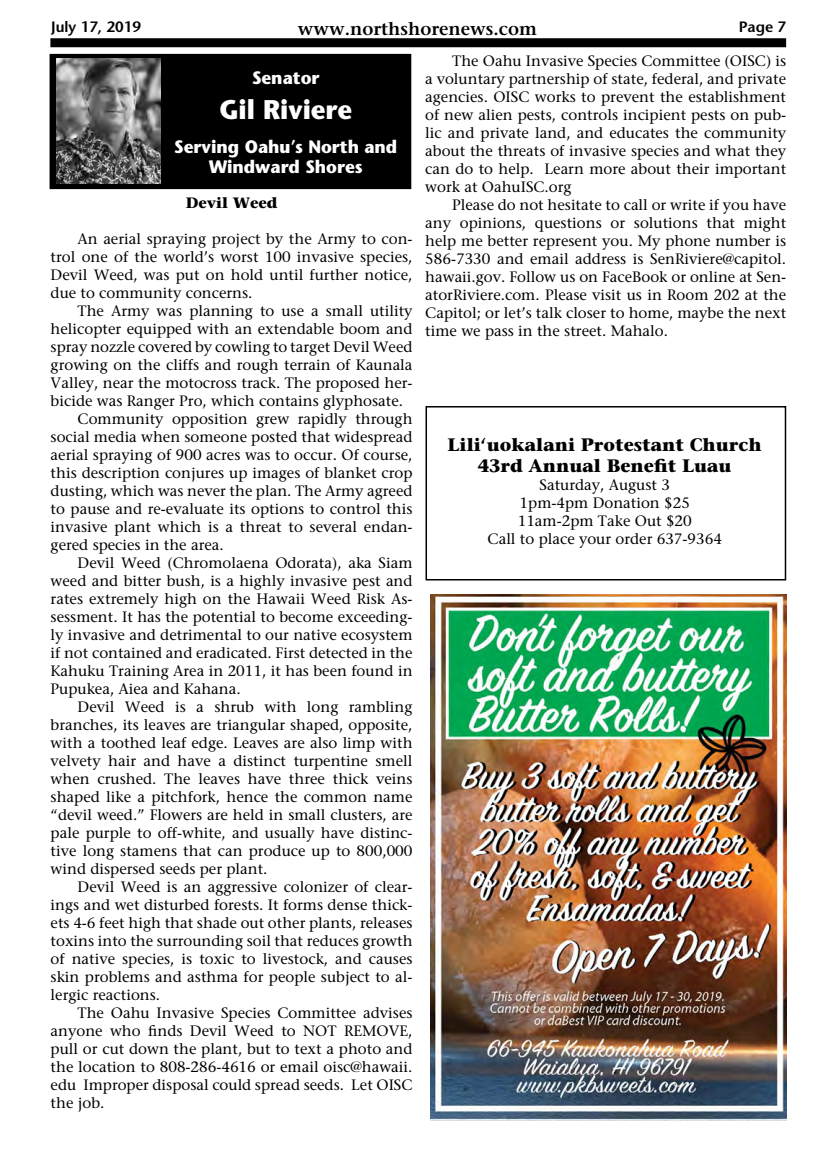
<style>
.page{position:relative;width:837px;height:1161px;background:#fff}
.page>*{position:absolute;margin:0;border:0;box-sizing:border-box;transform-origin:0 0}
.t1{font:700 27px "Stone Sans";color:#fff;scale:.95 1}
.t2{font:700 18px/21.6px "Stone Serif";color:#000;text-align:center}
.t3{font:700 18px/19.5px "Stone Sans";color:#fff;text-align:center;scale:.95 1}
.t4{font:600 18px "Stone Serif";color:#000}
.t5{font:15px/18px "Stone Serif";color:#000;text-align:justify}
.t6{font:600 15px "Stone Sans";color:#000}
.t7{font:700 15px "Stone Serif";color:#000}
</style>
<div class="page">
<div style="left:50px;top:38px;width:736px;height:9px;background:#000"></div>
<div style="left:50px;top:54px;width:361px;height:135px;background:#000"></div>
<img style="left:57px;top:58px;width:104px;height:126px">
<div style="left:426px;top:406px;width:360px;height:174px;border:2px solid #000"></div>
<img style="left:430px;top:594px;width:356px;height:526px">
<p class="t6" style="left:51px;top:18px;width:91px">July 17, 2019</p>
<p class="t4" style="left:298px;top:17px;width:241px">www.northshorenews.com</p>
<p class="t6" style="left:739px;top:18px;width:49px">Page 7</p>
<p class="t3" style="left:252px;top:68px;width:73px">Senator</p>
<h1 class="t1" style="left:219px;top:92px;width:141px">Gil Riviere</h1>
<p class="t3" style="left:174px;top:137px;width:236px">Serving Oahu’s North and<br>Windward Shores</p>
<p class="t7" style="left:186px;top:194px;width:93px">Devil Weed</p>
<p class="t5" style="left:51px;top:230px;width:363px;text-indent:27px">An aerial spraying project by the Army to con&shy;trol one of the world’s worst 100 invasive species, Devil Weed, was put on hold until further notice, due to community concerns.</p>
<p class="t5" style="left:78px;top:302px;width:336px">The Army was planning to use a small utility</p>
<p class="t5" style="left:51px;top:320px;width:363px">helicopter equipped with an extendable boom and</p>
<p class="t5" style="left:51px;top:338px;width:363px">spray nozzle covered by cowling to target Devil Weed</p>
<p class="t5" style="left:51px;top:356px;width:363px">growing on the cliffs and rough terrain of Kaunala</p>
<p class="t5" style="left:51px;top:374px;width:363px">Valley, near the motocross track. The proposed her-</p>
<p class="t5" style="left:51px;top:392px;width:354px">bicide was Ranger Pro, which contains glyphosate.</p>
<p class="t5" style="left:78px;top:410px;width:336px">Community opposition grew rapidly through</p>
<p class="t5" style="left:51px;top:428px;width:363px">social media when someone posted that widespread</p>
<p class="t5" style="left:51px;top:446px;width:363px">aerial spraying of 900 acres was to occur. Of course,</p>
<p class="t5" style="left:51px;top:464px;width:363px">this description conjures up images of blanket crop</p>
<p class="t5" style="left:51px;top:482px;width:363px">dusting, which was never the plan. The Army agreed</p>
<p class="t5" style="left:51px;top:500px;width:363px">to pause and re-evaluate its options to control this</p>
<p class="t5" style="left:51px;top:518px;width:363px">invasive plant which is a threat to several endan-</p>
<p class="t5" style="left:51px;top:536px;width:175px">gered species in the area.</p>
<p class="t5" style="left:78px;top:554px;width:336px">Devil Weed (Chromolaena Odorata), aka Siam</p>
<p class="t5" style="left:51px;top:572px;width:363px">weed and bitter bush, is a highly invasive pest and</p>
<p class="t5" style="left:51px;top:590px;width:363px">rates extremely high on the Hawaii Weed Risk As-</p>
<p class="t5" style="left:51px;top:608px;width:363px">sessment. It has the potential to become exceeding-</p>
<p class="t5" style="left:51px;top:626px;width:363px">ly invasive and detrimental to our native ecosystem</p>
<p class="t5" style="left:51px;top:644px;width:363px">if not contained and eradicated. First detected in the</p>
<p class="t5" style="left:51px;top:662px;width:363px">Kahuku Training Area in 2011, it has been found in</p>
<p class="t5" style="left:51px;top:680px;width:192px">Pupukea, Aiea and Kahana.</p>
<p class="t5" style="left:78px;top:698px;width:336px">Devil Weed is a shrub with long rambling</p>
<p class="t5" style="left:51px;top:716px;width:363px">branches, its leaves are triangular shaped, opposite,</p>
<p class="t5" style="left:51px;top:734px;width:363px">with a toothed leaf edge. Leaves are also limp with</p>
<p class="t5" style="left:51px;top:752px;width:363px">velvety hair and have a distinct turpentine smell</p>
<p class="t5" style="left:51px;top:770px;width:363px">when crushed. The leaves have three thick veins</p>
<p class="t5" style="left:51px;top:788px;width:363px">shaped like a pitchfork, hence the common name</p>
<p class="t5" style="left:51px;top:806px;width:363px">“devil weed.” Flowers are held in small clusters, are</p>
<p class="t5" style="left:51px;top:824px;width:363px">pale purple to off-white, and usually have distinc-</p>
<p class="t5" style="left:51px;top:842px;width:363px">tive long stamens that can produce up to 800,000</p>
<p class="t5" style="left:51px;top:860px;width:218px">wind dispersed seeds per plant.</p>
<p class="t5" style="left:78px;top:878px;width:336px">Devil Weed is an aggressive colonizer of clear-</p>
<p class="t5" style="left:51px;top:896px;width:363px">ings and wet disturbed forests. It forms dense thick-</p>
<p class="t5" style="left:51px;top:914px;width:363px">ets 4-6 feet high that shade out other plants, releases</p>
<p class="t5" style="left:51px;top:932px;width:363px">toxins into the surrounding soil that reduces growth</p>
<p class="t5" style="left:51px;top:950px;width:363px">of native species, is toxic to livestock, and causes</p>
<p class="t5" style="left:51px;top:968px;width:363px">skin problems and asthma for people subject to al-</p>
<p class="t5" style="left:51px;top:986px;width:111px">lergic reactions.</p>
<p class="t5" style="left:78px;top:1004px;width:336px">The Oahu Invasive Species Committee advises</p>
<p class="t5" style="left:51px;top:1022px;width:363px">anyone who finds Devil Weed to NOT REMOVE,</p>
<p class="t5" style="left:51px;top:1040px;width:363px">pull or cut down the plant, but to text a photo and</p>
<p class="t5" style="left:51px;top:1058px;width:363px">the location to 808-286-4616 or email oisc@hawaii.</p>
<p class="t5" style="left:51px;top:1076px;width:363px">edu Improper disposal could spread seeds. Let OISC</p>
<p class="t5" style="left:51px;top:1094px;width:55px">the job.</p>
<p class="t5" style="left:425px;top:52px;width:363px;text-indent:27px">The Oahu Invasive Species Committee (OISC) is a voluntary partnership of state, federal, and private agencies. OISC works to prevent the establishment of new alien pests, controls incipient pests on pub&shy;lic and private land, and educates the community about the threats of invasive species and what they can do to help. Learn more about their important work at OahuISC.org</p>
<p class="t5" style="left:425px;top:196px;width:363px;text-indent:27px">Please do not hesitate to call or write if you have any opinions, questions or solutions that might help me better represent you. My phone number is 586-7330 and email address is SenRiviere@capitol. hawaii.gov. Follow us on FaceBook or online at Sen&shy;atorRiviere.com. Please visit us in Room 202 at the Capitol; or let’s talk closer to home, maybe the next time we pass in the street. Mahalo.</p>
<p class="t2" style="left:448px;top:433px;width:316px">Lili‘uokalani Protestant Church<br>43rd Annual Benefit Luau</p>
<p class="t5" style="left:488px;top:476px;width:236px;text-align:center">Saturday, August 3<br>1pm-4pm Donation $25<br>11am-2pm Take Out $20<br>Call to place your order 637-9364</p>
</div>
